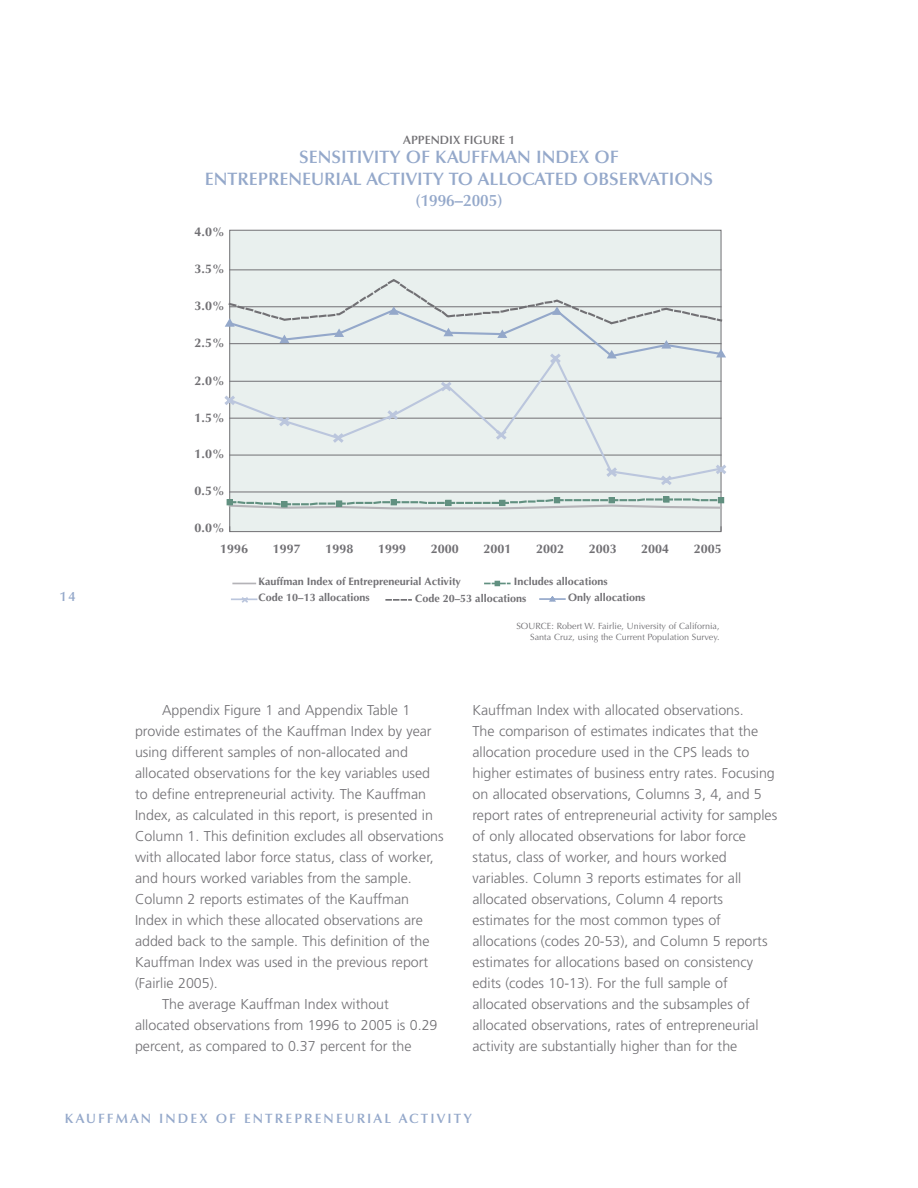
<style>
.page{position:relative;width:918px;height:1188px;background:#fff}
.page>*{position:absolute;margin:0;border:0;box-sizing:border-box;transform-origin:0 0}
.t1{font:600 18px/22px "Optima";color:#94a8ca;text-align:center}
.t2{font:600 16.5px "Optima";color:#94a8ca}
.t3{font:300 14.25px/21px "Frutiger";color:#717074}
.t4{font:600 13.5px "Optima";letter-spacing:.155em;color:#94a8ca}
.t5{font:700 12.6px "Optima";color:#717074}
.t6{font:600 12px "Optima";color:#717074}
.t7{font:700 10.8px "Optima";color:#717074}
.t8{font:9px/11.1px "Optima";color:#717074;text-align:right}
</style>
<div class="page">
<div style="left:230px;top:230px;width:491px;height:302px;background:#e9f0ee"></div>
<hr style="left:230px;top:492px;width:491px;height:1px;background:#717074">
<hr style="left:230px;top:269px;width:491px;height:1px;background:#717074">
<div style="left:663px;top:496px;width:6px;height:7px;border:1px solid #619080"></div>
<svg style="left:227px;top:497px;width:497px;height:14px"></svg>
<svg style="left:225px;top:278px;width:498px;height:73px"></svg>
<svg style="left:224px;top:351px;width:502px;height:136px"></svg>
<svg style="left:233px;top:583px;width:22px;height:1px"></svg>
<svg style="left:485px;top:581px;width:25px;height:5px"></svg>
<svg style="left:539px;top:596px;width:27px;height:6px"></svg>
<svg style="left:231px;top:597px;width:27px;height:6px"></svg>
<svg style="left:386px;top:599px;width:25px;height:2px"></svg>
<p class="t6" style="left:403px;top:135px;width:113px">APPENDIX FIGURE 1</p>
<p class="t1" style="left:205px;top:148px;width:510px">SENSITIVITY OF KAUFFMAN INDEX OF<br>ENTREPRENEURIAL ACTIVITY TO ALLOCATED OBSERVATIONS</p>
<p class="t2" style="left:415px;top:194px;width:89px">(1996–2005)</p>
<p class="t5" style="left:195px;top:227px;width:32px">4.0%</p>
<p class="t5" style="left:195px;top:264px;width:32px">3.5%</p>
<p class="t5" style="left:195px;top:301px;width:32px">3.0%</p>
<p class="t5" style="left:195px;top:337px;width:32px">2.5%</p>
<p class="t5" style="left:195px;top:375px;width:32px">2.0%</p>
<p class="t5" style="left:195px;top:412px;width:32px">1.5%</p>
<p class="t5" style="left:195px;top:449px;width:32px">1.0%</p>
<p class="t5" style="left:195px;top:486px;width:32px">0.5%</p>
<p class="t4" style="left:59px;top:591px;width:18px">14</p>
<p class="t5" style="left:195px;top:523px;width:32px">0.0%</p>
<p class="t5" style="left:220px;top:544px;width:29px">1996</p>
<p class="t5" style="left:273px;top:544px;width:29px">1997</p>
<p class="t5" style="left:325px;top:544px;width:29px">1998</p>
<p class="t5" style="left:378px;top:544px;width:29px">1999</p>
<p class="t5" style="left:431px;top:544px;width:29px">2000</p>
<p class="t5" style="left:483px;top:544px;width:29px">2001</p>
<p class="t5" style="left:536px;top:544px;width:29px">2002</p>
<p class="t5" style="left:589px;top:544px;width:29px">2003</p>
<p class="t5" style="left:641px;top:544px;width:29px">2004</p>
<p class="t5" style="left:694px;top:544px;width:29px">2005</p>
<p class="t7" style="left:259px;top:577px;width:204px">Kauffman Index of Entrepreneurial Activity</p>
<p class="t7" style="left:514px;top:577px;width:95px">Includes allocations</p>
<p class="t7" style="left:259px;top:593px;width:113px">Code 10–13 allocations</p>
<p class="t7" style="left:415px;top:593px;width:113px">Code 20–53 allocations</p>
<p class="t7" style="left:568px;top:593px;width:79px">Only allocations</p>
<p class="t3" style="left:162px;top:701px;width:250px">Appendix Figure 1 and Appendix Table 1</p>
<p class="t3" style="left:135px;top:722px;width:298px">provide estimates of the Kauffman Index by year</p>
<p class="t3" style="left:135px;top:743px;width:275px">using different samples of non-allocated and</p>
<p class="t3" style="left:135px;top:764px;width:297px">allocated observations for the key variables used</p>
<p class="t3" style="left:135px;top:785px;width:293px">to define entrepreneurial activity. The Kauffman</p>
<p class="t3" style="left:135px;top:806px;width:299px">Index, as calculated in this report, is presented in</p>
<p class="t3" style="left:135px;top:827px;width:310px">Column 1. This definition excludes all observations</p>
<p class="t3" style="left:135px;top:848px;width:300px">with allocated labor force status, class of worker,</p>
<p class="t3" style="left:135px;top:869px;width:278px">and hours worked variables from the sample.</p>
<p class="t3" style="left:135px;top:890px;width:276px">Column 2 reports estimates of the Kauffman</p>
<p class="t3" style="left:135px;top:911px;width:289px">Index in which these allocated observations are</p>
<p class="t3" style="left:135px;top:932px;width:296px">added back to the sample. This definition of the</p>
<p class="t3" style="left:135px;top:953px;width:295px">Kauffman Index was used in the previous report</p>
<p class="t3" style="left:135px;top:974px;width:84px">(Fairlie 2005).</p>
<p class="t3" style="left:162px;top:995px;width:228px">The average Kauffman Index without</p>
<p class="t3" style="left:135px;top:1016px;width:304px">allocated observations from 1996 to 2005 is 0.29</p>
<p class="t3" style="left:135px;top:1037px;width:278px">percent, as compared to 0.37 percent for the</p>
<p class="t8" style="left:516px;top:622px;width:205px">SOURCE: Robert W. Fairlie, University of California,<br>Santa Cruz, using the Current Population Survey.</p>
<p class="t3" style="left:473px;top:701px;width:306px">Kauffman Index with allocated observations.<br>The comparison of estimates indicates that the allocation procedure used in the CPS leads to higher estimates of business entry rates. Focusing on allocated observations, Columns 3, 4, and 5 report rates of entrepreneurial activity for samples of only allocated observations for labor force status, class of worker, and hours worked variables. Column 3 reports estimates for all allocated observations, Column 4 reports estimates for the most common types of allocations (codes 20-53), and Column 5 reports estimates for allocations based on consistency edits (codes 10-13). For the full sample of allocated observations and the subsamples of allocated observations, rates of entrepreneurial activity are substantially higher than for the</p>
<p class="t4" style="left:65px;top:1113px;width:409px">KAUFFMAN INDEX OF ENTREPRENEURIAL ACTIVITY</p>
</div>
